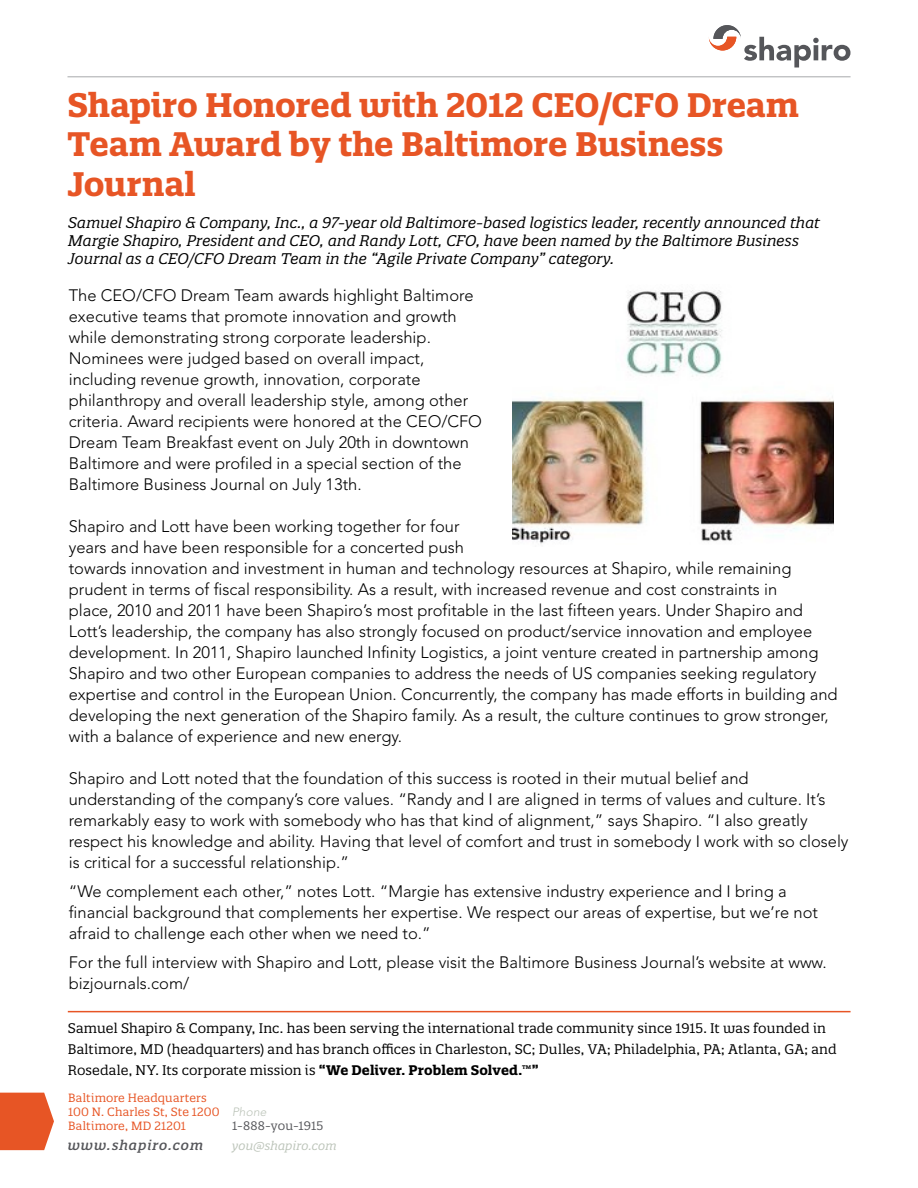
<style>
.page{position:relative;width:918px;height:1188px;background:#fff}
.page>*{position:absolute;margin:0;border:0;box-sizing:border-box;transform-origin:0 0}
.t1{font:700 33px/39.6px "Quatro Slab";letter-spacing:-.005em;color:#e75525}
.t2{font:300 16.5px/21px "Avenir";color:#000}
.t3{font:italic 15px/18px "Quatro Slab";color:#000}
.t4{font:13.5px/21px "Quatro Slab";letter-spacing:.01em;color:#000}
.t5{font:italic 500 13.5px "Quatro Slab";letter-spacing:.07em;color:#55565a}
.t6{font:italic 12px "Quatro Slab";letter-spacing:.01em;color:#bcc4b9}
.t7{font:12px "Quatro Slab";letter-spacing:.015em;color:#55565a}
.t8{font:italic 300 12px "Avenir";letter-spacing:.015em;color:#bcc4b9}
.t9{font:11.7px/14px "Quatro Slab";letter-spacing:.015em;color:#e75525}
.s1{font-weight:700}
</style>
<div class="page">
<svg style="left:0;top:1093px;width:54px;height:57px;background:#e96438"></svg>
<svg style="left:709px;top:25px;width:141px;height:43px"></svg>
<hr style="left:68px;top:76px;width:783px;height:1px;background:#a7a9ac">
<hr style="left:68px;top:1011px;width:783px;height:1px;background:#e75525">
<img style="left:513px;top:290px;width:321px;height:254px">
<h1 class="t1" style="left:68px;top:85px;width:733px">Shapiro Honored with 2012 CEO/CFO Dream<br>Team Award by the Baltimore Business<br>Journal</h1>
<p class="t3" style="left:68px;top:214px;width:753px">Samuel Shapiro &amp; Company, Inc., a 97-year old Baltimore-based logistics leader, recently announced that<br>Margie Shapiro, President and CEO, and Randy Lott, CFO, have been named by the Baltimore Business<br>Journal as a CEO/CFO Dream Team in the “Agile Private Company” category.</p>
<p class="t2" style="left:69px;top:285px;width:415px">The CEO/CFO Dream Team awards highlight Baltimore executive teams that promote innovation and growth while demonstrating strong corporate leadership.<br>Nominees were judged based on overall impact, including revenue growth, innovation, corporate philanthropy and overall leadership style, among other criteria. Award recipients were honored at the CEO/CFO Dream Team Breakfast event on July 20th in downtown Baltimore and were profiled in a special section of the Baltimore Business Journal on July 13th.</p>
<p class="t2" style="left:69px;top:516px;width:770px">Shapiro and Lott have been working together for four<br>years and have been responsible for a concerted push<br>towards innovation and investment in human and technology resources at Shapiro, while remaining prudent in terms of fiscal responsibility. As a result, with increased revenue and cost constraints in<br>place, 2010 and 2011 have been Shapiro’s most profitable in the last fifteen years. Under Shapiro and Lott’s leadership, the company has also strongly focused on product/service innovation and employee development. In 2011, Shapiro launched Infinity Logistics, a joint venture created in partnership among Shapiro and two other European companies to address the needs of US companies seeking regulatory expertise and control in the European Union. Concurrently, the company has made efforts in building and developing the next generation of the Shapiro family. As a result, the culture continues to grow stronger, with a balance of experience and new energy.</p>
<p class="t2" style="left:69px;top:768px;width:781px">Shapiro and Lott noted that the foundation of this success is rooted in their mutual belief and understanding of the company’s core values. “Randy and I are aligned in terms of values and culture. It’s remarkably easy to work with somebody who has that kind of alignment,” says Shapiro. “I also greatly respect his knowledge and ability. Having that level of comfort and trust in somebody I work with so closely is critical for a successful relationship.”</p>
<p class="t2" style="left:69px;top:881px;width:751px">“We complement each other,” notes Lott. “Margie has extensive industry experience and I bring a financial background that complements her expertise. We respect our areas of expertise, but we’re not afraid to challenge each other when we need to.”</p>
<p class="t2" style="left:69px;top:952px;width:759px">For the full interview with Shapiro and Lott, please visit the Baltimore Business Journal’s website at www. bizjournals.com/</p>
<p class="t4" style="left:68px;top:1017px;width:770px">Samuel Shapiro &amp; Company, Inc. has been serving the international trade community since 1915. It was founded in<br>Baltimore, MD (headquarters) and has branch offices in Charleston, SC; Dulles, VA; Philadelphia, PA; Atlanta, GA; and<br>Rosedale, NY. Its corporate mission is <span class="s1">“We Deliver. Problem Solved.™”</span></p>
<p class="t9" style="left:68px;top:1091px;width:153px">Baltimore Headquarters<br>100 N. Charles St, Ste 1200<br>Baltimore, MD 21201</p>
<p class="t8" style="left:232px;top:1104px;width:36px">Phone</p>
<p class="t7" style="left:232px;top:1118px;width:92px">1-888-you-1915</p>
<p class="t5" style="left:68px;top:1137px;width:137px">www.shapiro.com</p>
<p class="t6" style="left:232px;top:1138px;width:106px">you@shapiro.com</p>
</div>
